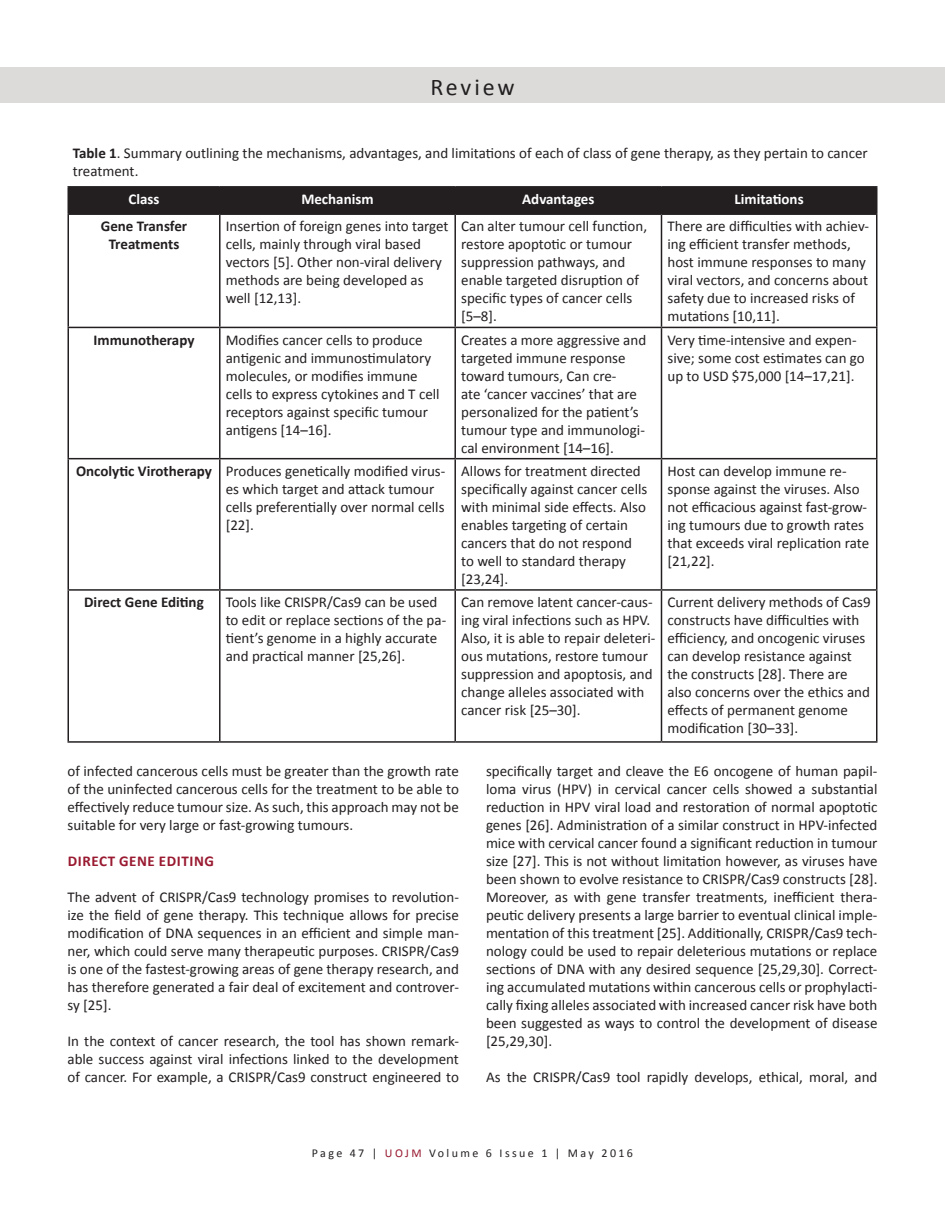
<style>
.page{position:relative;width:945px;height:1215px;background:#fff}
.page>*{position:absolute;margin:0;border:0;box-sizing:border-box;transform-origin:0 0}
.t1{font:24px "Calibri";letter-spacing:.115em;color:#231f20}
.t2{font:15px/18px "Calibri";color:#231f20}
.t3{font:700 15px "Calibri";color:#231f20}
.t4{font:700 15px "Calibri";color:#fff}
.t5{font:700 15px "Calibri";letter-spacing:.04em;color:#991a31}
.t6{font:12px "Calibri";letter-spacing:.2em;color:#231f20}
.s1{font-weight:700}
.s2{color:#991a31}
</style>
<div class="page">
<div style="left:0;top:68px;width:945px;height:36px;background:#dcdbda"></div>
<hr style="left:455px;top:213px;width:207px;height:2px;background:#231f20">
<hr style="left:662px;top:213px;width:216px;height:2px;background:#231f20">
<hr style="left:455px;top:327px;width:207px;height:1px;background:#231f20">
<hr style="left:662px;top:327px;width:216px;height:1px;background:#231f20">
<hr style="left:455px;top:458px;width:207px;height:1px;background:#231f20">
<hr style="left:662px;top:458px;width:216px;height:1px;background:#231f20">
<hr style="left:455px;top:589px;width:207px;height:2px;background:#231f20">
<hr style="left:662px;top:589px;width:216px;height:2px;background:#231f20">
<hr style="left:455px;top:741px;width:207px;height:2px;background:#231f20">
<hr style="left:662px;top:741px;width:216px;height:2px;background:#231f20">
<hr style="left:68px;top:213px;width:152px;height:2px;background:#231f20">
<hr style="left:219px;top:215px;width:2px;height:112px;background:#231f20">
<hr style="left:68px;top:327px;width:152px;height:1px;background:#231f20">
<hr style="left:219px;top:328px;width:2px;height:130px;background:#231f20">
<hr style="left:68px;top:458px;width:152px;height:1px;background:#231f20">
<hr style="left:219px;top:459px;width:2px;height:130px;background:#231f20">
<hr style="left:68px;top:589px;width:152px;height:2px;background:#231f20">
<hr style="left:219px;top:591px;width:2px;height:150px;background:#231f20">
<hr style="left:68px;top:741px;width:152px;height:2px;background:#231f20">
<hr style="left:220px;top:213px;width:235px;height:2px;background:#231f20">
<hr style="left:454px;top:215px;width:2px;height:112px;background:#231f20">
<hr style="left:220px;top:327px;width:235px;height:1px;background:#231f20">
<hr style="left:454px;top:328px;width:2px;height:130px;background:#231f20">
<hr style="left:220px;top:458px;width:235px;height:1px;background:#231f20">
<hr style="left:454px;top:459px;width:2px;height:130px;background:#231f20">
<hr style="left:220px;top:589px;width:235px;height:2px;background:#231f20">
<hr style="left:454px;top:591px;width:2px;height:150px;background:#231f20">
<hr style="left:220px;top:741px;width:235px;height:2px;background:#231f20">
<hr style="left:68px;top:215px;width:1px;height:112px;background:#231f20">
<hr style="left:661px;top:215px;width:1px;height:112px;background:#231f20">
<hr style="left:876px;top:215px;width:2px;height:112px;background:#231f20">
<hr style="left:68px;top:328px;width:1px;height:130px;background:#231f20">
<hr style="left:661px;top:328px;width:1px;height:130px;background:#231f20">
<hr style="left:876px;top:328px;width:2px;height:130px;background:#231f20">
<hr style="left:68px;top:459px;width:1px;height:130px;background:#231f20">
<hr style="left:661px;top:459px;width:1px;height:130px;background:#231f20">
<hr style="left:876px;top:459px;width:2px;height:130px;background:#231f20">
<hr style="left:68px;top:591px;width:1px;height:150px;background:#231f20">
<hr style="left:661px;top:591px;width:1px;height:150px;background:#231f20">
<hr style="left:876px;top:591px;width:2px;height:150px;background:#231f20">
<hr style="left:68px;top:186px;width:152px;height:2px;background:#231f20">
<hr style="left:220px;top:186px;width:235px;height:2px;background:#231f20">
<hr style="left:455px;top:186px;width:207px;height:2px;background:#231f20">
<hr style="left:662px;top:186px;width:216px;height:2px;background:#231f20">
<div style="left:68px;top:187px;width:809px;height:27px;background:#231f20"></div>
<hr style="left:876px;top:188px;width:2px;height:25px;background:#231f20">
<p class="t1" style="left:430px;top:70px;width:86px">Review</p>
<p class="t2" style="left:73px;top:143px;width:796px"><span class="s1">Table 1</span>. Summary outlining the mechanisms, advantages, and limitations of each of class of gene therapy, as they pertain to cancer treatment.</p>
<p class="t4" style="left:129px;top:189px;width:33px">Class</p>
<p class="t4" style="left:301px;top:189px;width:74px">Mechanism</p>
<p class="t4" style="left:522px;top:189px;width:74px">Advantages</p>
<p class="t4" style="left:735px;top:189px;width:71px">Limitations</p>
<p class="t3" style="left:101px;top:216px;width:88px">Gene Transfer</p>
<p class="t3" style="left:109px;top:234px;width:72px">Treatments</p>
<p class="t2" style="left:226px;top:217px;width:224px">Insertion of foreign genes into target cells, mainly through viral based vectors [5]. Other non-viral delivery methods are being developed as well [12,13].</p>
<p class="t2" style="left:461px;top:217px;width:187px">Can alter tumour cell function, restore apoptotic or tumour suppression pathways, and enable targeted disruption of specific types of cancer cells [5–8].</p>
<p class="t2" style="left:668px;top:217px;width:203px">There are difficulties with achiev&shy;ing efficient transfer methods, host immune responses to many viral vectors, and concerns about safety due to increased risks of mutations [10,11].</p>
<p class="t3" style="left:94px;top:329px;width:102px">Immunotherapy</p>
<p class="t2" style="left:226px;top:330px;width:215px">Modifies cancer cells to produce antigenic and immunostimulatory molecules, or modifies immune cells to express cytokines and T cell receptors against specific tumour antigens [14–16].</p>
<p class="t2" style="left:461px;top:330px;width:187px">Creates a more aggressive and targeted immune response toward tumours, Can cre-<br>ate ‘cancer vaccines’ that are personalized for the patient’s tumour type and immunologi&shy;cal environment [14–16].</p>
<p class="t2" style="left:668px;top:330px;width:199px">Very time-intensive and expen&shy;sive; some cost estimates can go up to USD $75,000 [14–17,21].</p>
<p class="t3" style="left:76px;top:460px;width:137px">Oncolytic Virotherapy</p>
<p class="t2" style="left:226px;top:462px;width:221px">Produces genetically modified virus&shy;es which target and attack tumour cells preferentially over normal cells [22].</p>
<p class="t2" style="left:461px;top:462px;width:188px">Allows for treatment directed specifically against cancer cells with minimal side effects. Also enables targeting of certain cancers that do not respond to well to standard therapy [23,24].</p>
<p class="t2" style="left:668px;top:462px;width:203px">Host can develop immune re&shy;sponse against the viruses. Also not efficacious against fast-grow&shy;ing tumours due to growth rates that exceeds viral replication rate [21,22].</p>
<p class="t3" style="left:84px;top:592px;width:121px">Direct Gene Editing</p>
<p class="t2" style="left:226px;top:593px;width:222px">Tools like CRISPR/Cas9 can be used to edit or replace sections of the pa&shy;tient’s genome in a highly accurate and practical manner [25,26].</p>
<p class="t2" style="left:461px;top:593px;width:196px">Can remove latent cancer-caus&shy;ing viral infections such as HPV.<br>Also, it is able to repair deleteri&shy;ous mutations, restore tumour suppression and apoptosis, and change alleles associated with cancer risk [25–30].</p>
<p class="t2" style="left:668px;top:593px;width:205px">Current delivery methods of Cas9 constructs have difficulties with efficiency, and oncogenic viruses can develop resistance against the constructs [28]. There are also concerns over the ethics and effects of permanent genome modification [30–33].</p>
<p class="t2" style="left:68px;top:762px;width:393px;text-align:justify">of infected cancerous cells must be greater than the growth rate of the uninfected cancerous cells for the treatment to be able to effectively reduce tumour size. As such, this approach may not be suitable for very large or fast-growing tumours.</p>
<p class="t5" style="left:68px;top:850px;width:148px">DIRECT GENE EDITING</p>
<p class="t2" style="left:68px;top:888px;width:393px;text-align:justify">The advent of CRISPR/Cas9 technology promises to revolution&shy;ize the field of gene therapy. This technique allows for precise modification of DNA sequences in an efficient and simple man&shy;ner, which could serve many therapeutic purposes. CRISPR/Cas9 is one of the fastest-growing areas of gene therapy research, and has therefore generated a fair deal of excitement and controver&shy;sy [25].</p>
<p class="t2" style="left:68px;top:1032px;width:393px;text-align:justify">In the context of cancer research, the tool has shown remark&shy;able success against viral infections linked to the development of cancer. For example, a CRISPR/Cas9 construct engineered to</p>
<p class="t2" style="left:486px;top:762px;width:393px;text-align:justify">specifically target and cleave the E6 oncogene of human papil&shy;loma virus (HPV) in cervical cancer cells showed a substantial reduction in HPV viral load and restoration of normal apoptotic genes [26]. Administration of a similar construct in HPV-infected mice with cervical cancer found a significant reduction in tumour size [27]. This is not without limitation however, as viruses have been shown to evolve resistance to CRISPR/Cas9 constructs [28].<br>Moreover, as with gene transfer treatments, inefficient thera&shy;peutic delivery presents a large barrier to eventual clinical imple&shy;mentation of this treatment [25]. Additionally, CRISPR/Cas9 tech&shy;nology could be used to repair deleterious mutations or replace sections of DNA with any desired sequence [25,29,30]. Correct&shy;ing accumulated mutations within cancerous cells or prophylacti&shy;cally fixing alleles associated with increased cancer risk have both been suggested as ways to control the development of disease [25,29,30].</p>
<p class="t2" style="left:486px;top:1068px;width:393px">As the CRISPR/Cas9 tool rapidly develops, ethical, moral, and</p>
<p class="t6" style="left:312px;top:1144px;width:323px">Page 47 | <span class="s2">UOJM</span> Volume 6 Issue 1 | May 2016</p>
</div>
